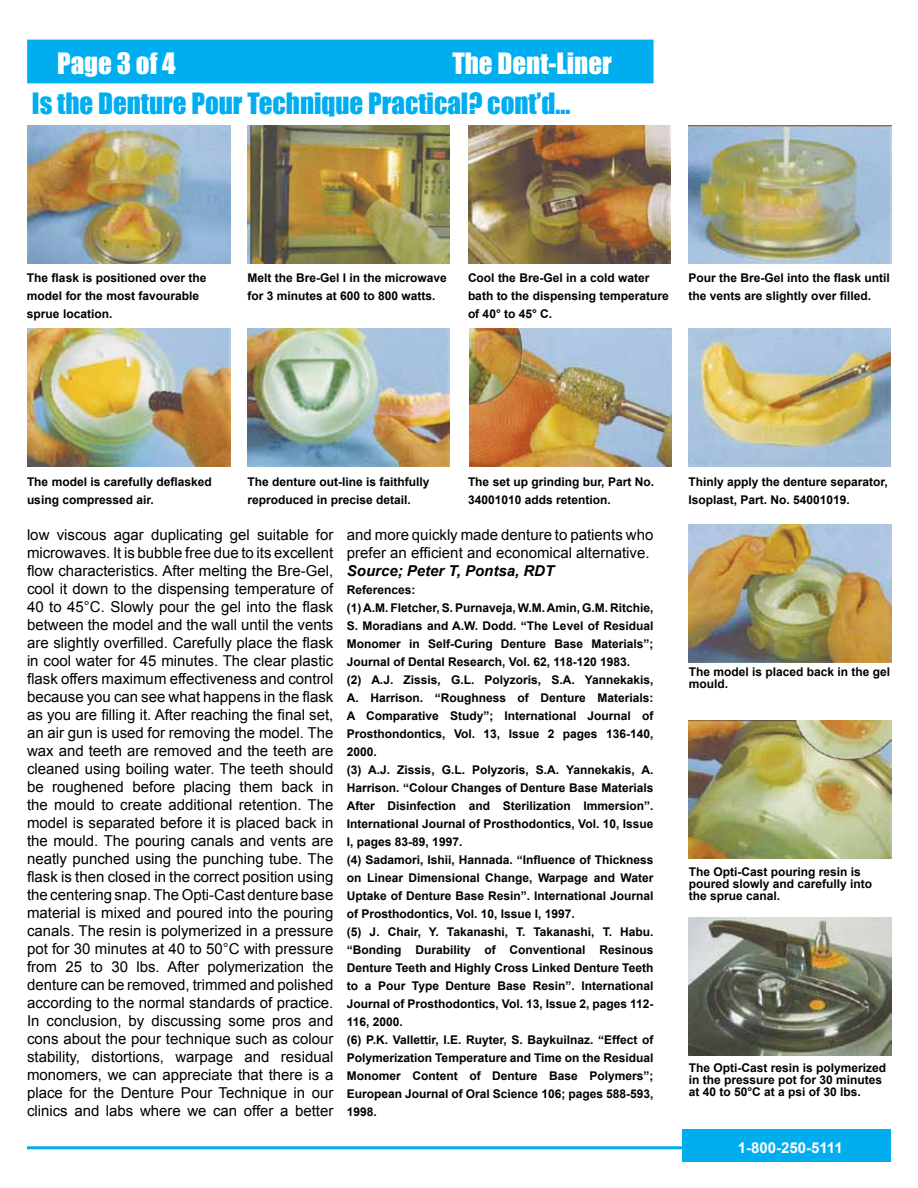
<style>
.page{position:relative;width:918px;height:1188px;background:#fff}
.page>*{position:absolute;margin:0;border:0;box-sizing:border-box;transform-origin:0 0}
.t1{font:27px "Impact";color:#00aeef}
.t2{font:27px "Impact";color:#fff}
.t3{font:15px/18px "Arial";color:#000;text-align:justify}
.t4{font:italic 700 15px "Arial";color:#000}
.t5{font:700 15px "Arial";color:#fff}
.t6{font:700 12px/18px "Arial";color:#000}
</style>
<div class="page">
<div style="left:27px;top:40px;width:627px;height:43px;background:#00aeef"></div>
<div style="left:682px;top:1130px;width:209px;height:32px;background:#00aeef"></div>
<hr style="left:27px;top:1146px;width:659px;height:3px;background:#00aeef">
<img style="left:28px;top:126px;width:202px;height:137px">
<img style="left:247px;top:126px;width:203px;height:137px">
<img style="left:468px;top:126px;width:203px;height:137px">
<img style="left:689px;top:126px;width:202px;height:137px">
<img style="left:28px;top:328px;width:202px;height:138px">
<img style="left:247px;top:328px;width:203px;height:138px">
<img style="left:469px;top:328px;width:203px;height:138px">
<img style="left:689px;top:328px;width:202px;height:138px">
<img style="left:689px;top:524px;width:202px;height:138px">
<img style="left:689px;top:721px;width:202px;height:138px">
<img style="left:689px;top:917px;width:202px;height:138px">
<h1 class="t2" style="left:57px;top:43px;width:120px">Page 3 of 4</h1>
<h1 class="t2" style="left:452px;top:43px;width:161px">The Dent-Liner</h1>
<h1 class="t1" style="left:32px;top:82px;width:540px">Is the Denture Pour Technique Practical? cont’d...</h1>
<p class="t6" style="left:27px;top:269px;width:181px">The flask is positioned over the model for the most favourable sprue location.</p>
<p class="t6" style="left:247px;top:269px;width:201px">Melt the Bre-Gel I in the microwave for 3 minutes at 600 to 800 watts.</p>
<p class="t6" style="left:468px;top:269px;width:202px">Cool the Bre-Gel in a cold water bath to the dispensing temperature of 40° to 45° C.</p>
<p class="t6" style="left:688px;top:269px;width:203px">Pour the Bre-Gel into the flask until the vents are slightly over filled.</p>
<p class="t6" style="left:27px;top:473px;width:186px">The model is carefully deflasked using compressed air.</p>
<p class="t6" style="left:248px;top:473px;width:184px">The denture out-line is faithfully reproduced in precise detail.</p>
<p class="t6" style="left:468px;top:473px;width:188px">The set up grinding bur, Part No.<br>34001010 adds retention.</p>
<p class="t6" style="left:688px;top:473px;width:201px">Thinly apply the denture separator,<br>Isoplast, Part. No. 54001019.</p>
<p class="t3" style="left:27px;top:526px;width:308px">low viscous agar duplicating gel suitable for microwaves. It is bubble free due to its excellent flow characteristics. After melting the Bre-Gel, cool it down to the dispensing temperature of 40 to 45°C. Slowly pour the gel into the flask between the model and the wall until the vents are slightly overfilled. Carefully place the flask in cool water for 45 minutes. The clear plastic flask offers maximum effectiveness and control because you can see what happens in the flask as you are filling it. After reaching the final set, an air gun is used for removing the model. The wax and teeth are removed and the teeth are cleaned using boiling water. The teeth should be roughened before placing them back in the mould to create additional retention. The model is separated before it is placed back in the mould. The pouring canals and vents are neatly punched using the punching tube. The flask is then closed in the correct position using the centering snap. The Opti-Cast denture base material is mixed and poured into the pouring canals. The resin is polymerized in a pressure pot for 30 minutes at 40 to 50°C with pressure from 25 to 30 lbs. After polymerization the denture can be removed, trimmed and polished according to the normal standards of practice.<br>In conclusion, by discussing some pros and cons about the pour technique such as colour stability, distortions, warpage and residual monomers, we can appreciate that there is a place for the Denture Pour Technique in our clinics and labs where we can offer a better</p>
<p class="t3" style="left:347px;top:526px;width:308px">and more quickly made denture to patients who prefer an efficient and economical alternative.</p>
<p class="t4" style="left:347px;top:561px;width:209px">Source; Peter T, Pontsa, RDT</p>
<p class="t6" style="left:347px;top:581px;width:308px">References:<br>(1) A.M. Fletcher, S. Purnaveja, W.M. Amin, G.M. Ritchie, S. Moradians and A.W. Dodd. “The Level of Residual Monomer in Self-Curing Denture Base Materials”; Journal of Dental Research, Vol. 62, 118-120 1983.<br>(2) A.J. Zissis, G.L. Polyzoris, S.A. Yannekakis, A. Harrison. “Roughness of Denture Materials:<br>A Comparative Study”; International Journal of Prosthondontics, Vol. 13, Issue 2 pages 136-140, 2000.<br>(3) A.J. Zissis, G.L. Polyzoris, S.A. Yannekakis, A.<br>Harrison. “Colour Changes of Denture Base Materials After Disinfection and Sterilization Immersion”.<br>International Journal of Prosthodontics, Vol. 10, Issue I, pages 83-89, 1997.<br>(4) Sadamori, Ishii, Hannada. “Influence of Thickness on Linear Dimensional Change, Warpage and Water Uptake of Denture Base Resin”. International Journal of Prosthodontics, Vol. 10, Issue I, 1997.<br>(5) J. Chair, Y. Takanashi, T. Takanashi, T. Habu. “Bonding Durability of Conventional Resinous Denture Teeth and Highly Cross Linked Denture Teeth to a Pour Type Denture Base Resin”. International Journal of Prosthodontics, Vol. 13, Issue 2, pages 112- 116, 2000.<br>(6) P.K. Vallettir, I.E. Ruyter, S. Baykuilnaz. “Effect of Polymerization Temperature and Time on the Residual Monomer Content of Denture Base Polymers”; European Journal of Oral Science 106; pages 588-593, 1998.</p>
<p class="t6" style="left:689px;top:666px;width:203px;line-height:12px">The model is placed back in the gel mould.</p>
<p class="t6" style="left:689px;top:867px;width:185px;line-height:12px">The Opti-Cast pouring resin is poured slowly and carefully into the sprue canal.</p>
<p class="t6" style="left:689px;top:1062px;width:199px;line-height:12px">The Opti-Cast resin is polymerized in the pressure pot for 30 minutes at 40 to 50°C at a psi of 30 lbs.</p>
<p class="t5" style="left:738px;top:1137px;width:107px">1-800-250-5111</p>
</div>
